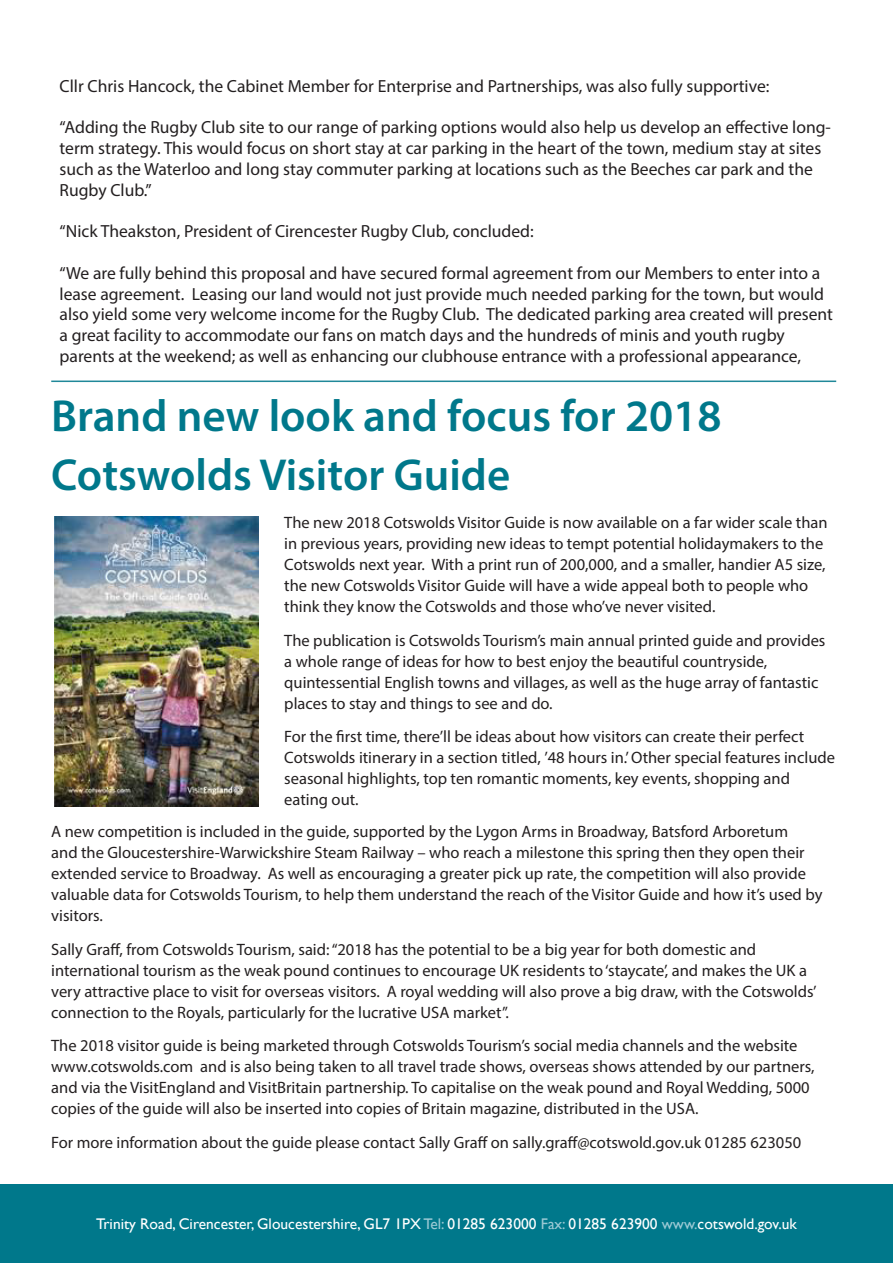
<style>
.page{position:relative;width:893px;height:1263px;background:#fff}
.page>*{position:absolute;margin:0;border:0;box-sizing:border-box;transform-origin:0 0}
.t1{font:600 45px/58.5px "Myriad Pro";color:#00788b}
.t2{font:17.55px/20.7px "Myriad Pro";color:#231f20}
.t3{font:16.5px/21px "Myriad Pro";color:#231f20}
.t4{font:15.45px "Gill Sans";color:#fff}
.s1{color:#9bc9d4}
</style>
<div class="page">
<div style="left:0;top:1184px;width:893px;height:79px;background:#00788b"></div>
<img style="left:54px;top:517px;width:205px;height:290px">
<hr style="left:51px;top:381px;width:785px;height:1px;background:#00788b">
<p class="t2" style="left:60px;top:75px;width:711px">Cllr Chris Hancock, the Cabinet Member for Enterprise and Partnerships, was also fully supportive:</p>
<p class="t2" style="left:60px;top:117px;width:773px">“Adding the Rugby Club site to our range of parking options would also help us develop an effective long&shy;term strategy. This would focus on short stay at car parking in the heart of the town, medium stay at sites such as the Waterloo and long stay commuter parking at locations such as the Beeches car park and the Rugby Club.”</p>
<p class="t2" style="left:60px;top:221px;width:476px">“Nick Theakston, President of Cirencester Rugby Club, concluded:</p>
<p class="t2" style="left:60px;top:262px;width:775px">“We are fully behind this proposal and have secured formal agreement from our Members to enter into a lease agreement. Leasing our land would not just provide much needed parking for the town, but would also yield some very welcome income for the Rugby Club. The dedicated parking area created will present a great facility to accommodate our fans on match days and the hundreds of minis and youth rugby parents at the weekend; as well as enhancing our clubhouse entrance with a professional appearance,</p>
<p class="t1" style="left:51px;top:386px;width:672px">Brand new look and focus for 2018<br>Cotswolds Visitor Guide</p>
<p class="t3" style="left:284px;top:512px;width:545px">The new 2018 Cotswolds Visitor Guide is now available on a far wider scale than in previous years, providing new ideas to tempt potential holidaymakers to the Cotswolds next year. With a print run of 200,000, and a smaller, handier A5 size, the new Cotswolds Visitor Guide will have a wide appeal both to people who think they know the Cotswolds and those who’ve never visited.</p>
<p class="t3" style="left:284px;top:629px;width:543px">The publication is Cotswolds Tourism’s main annual printed guide and provides a whole range of ideas for how to best enjoy the beautiful countryside, quintessential English towns and villages, as well as the huge array of fantastic places to stay and things to see and do.</p>
<p class="t3" style="left:284px;top:726px;width:552px">For the first time, there’ll be ideas about how visitors can create their perfect Cotswolds itinerary in a section titled, ’48 hours in.’ Other special features include seasonal highlights, top ten romantic moments, key events, shopping and eating out.</p>
<p class="t3" style="left:51px;top:821px;width:773px">A new competition is included in the guide, supported by the Lygon Arms in Broadway, Batsford Arboretum<br>and the Gloucestershire-Warwickshire Steam Railway – who reach a milestone this spring then they open their extended service to Broadway. As well as encouraging a greater pick up rate, the competition will also provide valuable data for Cotswolds Tourism, to help them understand the reach of the Visitor Guide and how it’s used by visitors.</p>
<p class="t3" style="left:51px;top:938px;width:767px">Sally Graff, from Cotswolds Tourism, said: “2018 has the potential to be a big year for both domestic and international tourism as the weak pound continues to encourage UK residents to ‘staycate’, and makes the UK a very attractive place to visit for overseas visitors. A royal wedding will also prove a big draw, with the Cotswolds’ connection to the Royals, particularly for the lucrative USA market”.</p>
<p class="t3" style="left:51px;top:1035px;width:765px">The 2018 visitor guide is being marketed through Cotswolds Tourism’s social media channels and the website www.cotswolds.com and is also being taken to all travel trade shows, overseas shows attended by our partners, and via the VisitEngland and VisitBritain partnership. To capitalise on the weak pound and Royal Wedding, 5000 copies of the guide will also be inserted into copies of Britain magazine, distributed in the USA.</p>
<p class="t3" style="left:51px;top:1132px;width:751px">For more information about the guide please contact Sally Graff on sally.graff@cotswold.gov.uk 01285 623050</p>
<p class="t4" style="left:96px;top:1215px;width:702px">Trinity Road, Cirencester, Gloucestershire, GL7 1PX <span class="s1">Tel:</span> 01285 623000 <span class="s1">Fax:</span> 01285 623900 <span class="s1">www.</span>cotswold.gov.uk</p>
</div>
